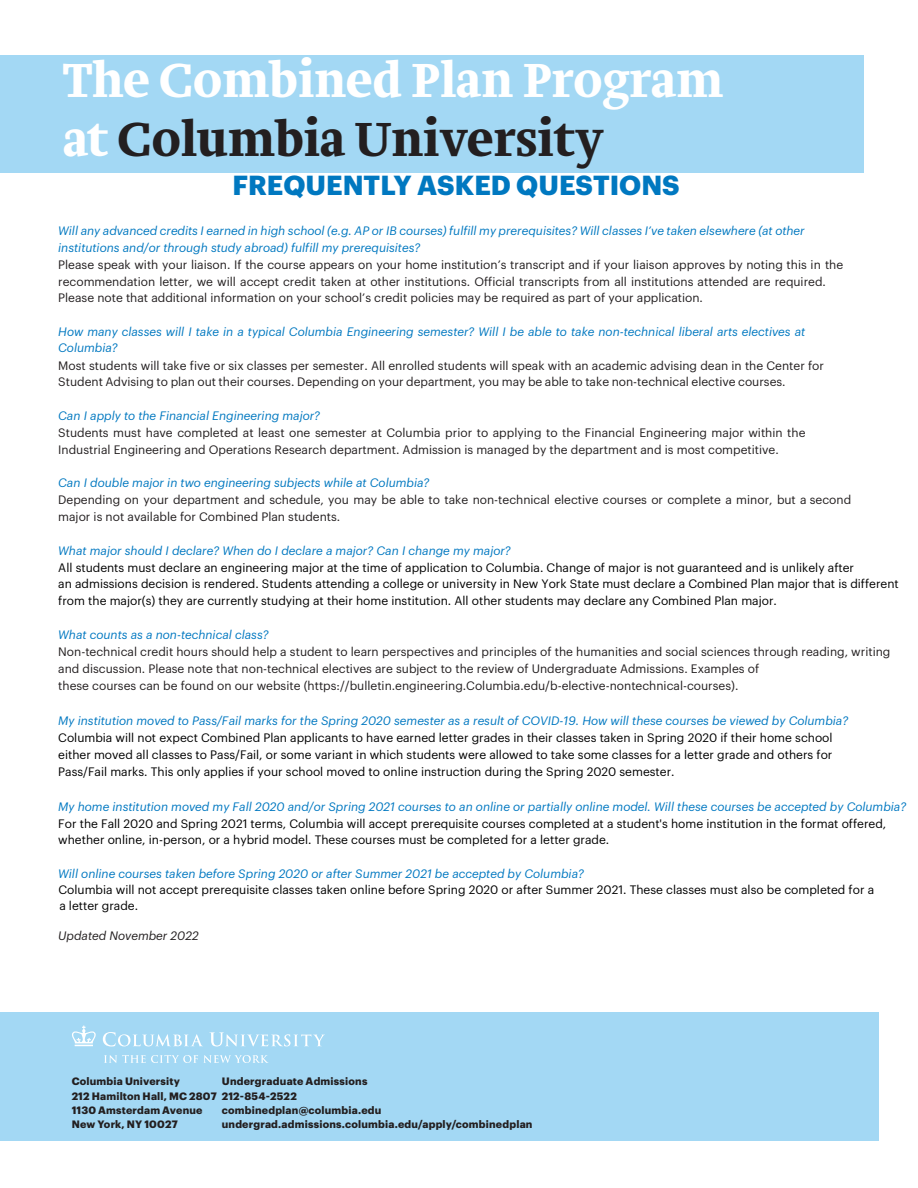
<style>
.page{position:relative;width:918px;height:1188px;background:#fff}
.page>*{position:absolute;margin:0;border:0;box-sizing:border-box;transform-origin:0 0}
.t1{font:700 49.5px/59.4px "Brioni Std";color:#fff}
.t2{font:700 27px "Graphik";color:#0078c0}
.t3{font:12px/16.8px "Graphik";color:#231f20}
.t4{font:12px/17px "Graphik";color:#000}
.t5{font:italic 12px "Graphik";color:#231f20}
.t6{font:700 10.5px/14.2px "Graphik";letter-spacing:.02em;color:#231f20}
.s1{color:#231f20}
.s2{font-style:italic;color:#0078c0}
.s3{font-style:italic;color:#0078c1}
</style>
<div class="page">
<div style="left:0;top:1012px;width:879px;height:129px;background:#a3d8f4"></div>
<svg style="left:103px;top:1032px;width:99px;height:14px"></svg>
<svg style="left:209px;top:1032px;width:116px;height:14px"></svg>
<svg style="left:104px;top:1055px;width:165px;height:8px"></svg>
<svg style="left:72px;top:1026px;width:24px;height:20px"></svg>
<div style="left:0;top:55px;width:864px;height:118px;background:#a3d8f4"></div>
<p class="t1" style="left:63px;top:51px;width:662px">The Combined Plan Program at <span class="s1">Columbia University</span></p>
<p class="t2" style="left:232px;top:165px;width:449px">FREQUENTLY ASKED QUESTIONS</p>
<p class="t3" style="left:58px;top:221px;width:787px"><span class="s2">Will any advanced credits I earned in high school (e.g. AP or IB courses) fulfill my prerequisites? Will classes I’ve taken elsewhere (at other institutions and/or through study abroad) fulfill my prerequisites?<br></span>Please speak with your liaison. If the course appears on your home institution’s transcript and if your liaison approves by noting this in the recommendation letter, we will accept credit taken at other institutions. Official transcripts from all institutions attended are required.<br>Please note that additional information on your school’s credit policies may be required as part of your application.</p>
<p class="t3" style="left:58px;top:322px;width:767px"><span class="s2">How many classes will I take in a typical Columbia Engineering semester? Will I be able to take non-technical liberal arts electives at Columbia?<br></span>Most students will take five or six classes per semester. All enrolled students will speak with an academic advising dean in the Center for Student Advising to plan out their courses. Depending on your department, you may be able to take non-technical elective courses.</p>
<p class="t3" style="left:58px;top:406px;width:749px"><span class="s2">Can I apply to the Financial Engineering major?<br></span>Students must have completed at least one semester at Columbia prior to applying to the Financial Engineering major within the<br>Industrial Engineering and Operations Research department. Admission is managed by the department and is most competitive.</p>
<p class="t3" style="left:58px;top:474px;width:794px"><span class="s2">Can I double major in two engineering subjects while at Columbia?<br></span>Depending on your department and schedule, you may be able to take non-technical elective courses or complete a minor, but a second major is not available for Combined Plan students.</p>
<p class="t4" style="left:58px;top:541px;width:842px"><span class="s3">What major should I declare? When do I declare a major? Can I change my major?<br></span>All students must declare an engineering major at the time of application to Columbia. Change of major is not guaranteed and is unlikely after<br>an admissions decision is rendered. Students attending a college or university in New York State must declare a Combined Plan major that is different from the major(s) they are currently studying at their home institution. All other students may declare any Combined Plan major.</p>
<p class="t3" style="left:58px;top:625px;width:834px"><span class="s3">What counts as a non-technical class?<br></span>Non-technical credit hours should help a student to learn perspectives and principles of the humanities and social sciences through reading, writing and discussion. Please note that non-technical electives are subject to the review of Undergraduate Admissions. Examples of<br>these courses can be found on our website (https://bulletin.engineering.Columbia.edu/b-elective-nontechnical-courses).</p>
<p class="t4" style="left:58px;top:711px;width:792px"><span class="s3">My institution moved to Pass/Fail marks for the Spring 2020 semester as a result of COVID-19. How will these courses be viewed by Columbia?<br></span>Columbia will not expect Combined Plan applicants to have earned letter grades in their classes taken in Spring 2020 if their home school either moved all classes to Pass/Fail, or some variant in which students were allowed to take some classes for a letter grade and others for Pass/Fail marks. This only applies if your school moved to online instruction during the Spring 2020 semester.</p>
<p class="t4" style="left:58px;top:797px;width:850px"><span class="s3">My home institution moved my Fall 2020 and/or Spring 2021 courses to an online or partially online model. Will these courses be accepted by Columbia?<br></span>For the Fall 2020 and Spring 2021 terms, Columbia will accept prerequisite courses completed at a student's home institution in the format offered, whether online, in-person, or a hybrid model. These courses must be completed for a letter grade.</p>
<p class="t4" style="left:58px;top:865px;width:817px;line-height:15.6px"><span class="s3">Will online courses taken before Spring 2020 or after Summer 2021 be accepted by Columbia?<br></span>Columbia will not accept prerequisite classes taken online before Spring 2020 or after Summer 2021. These classes must also be completed for a a letter grade.</p>
<p class="t5" style="left:58px;top:927px;width:142px">Updated November 2022</p>
<p class="t6" style="left:222px;top:1073px;width:312px">Undergraduate Admissions<br>212-854-2522<br>combinedplan@columbia.edu undergrad.admissions.columbia.edu/apply/combinedplan</p>
<p class="t6" style="left:72px;top:1073px;width:147px">Columbia University<br>212 Hamilton Hall, MC 2807</p>
<p class="t6" style="left:72px;top:1102px;width:132px">1130 Amsterdam Avenue</p>
<p class="t6" style="left:72px;top:1116px;width:108px">New York, NY 10027</p>
</div>
